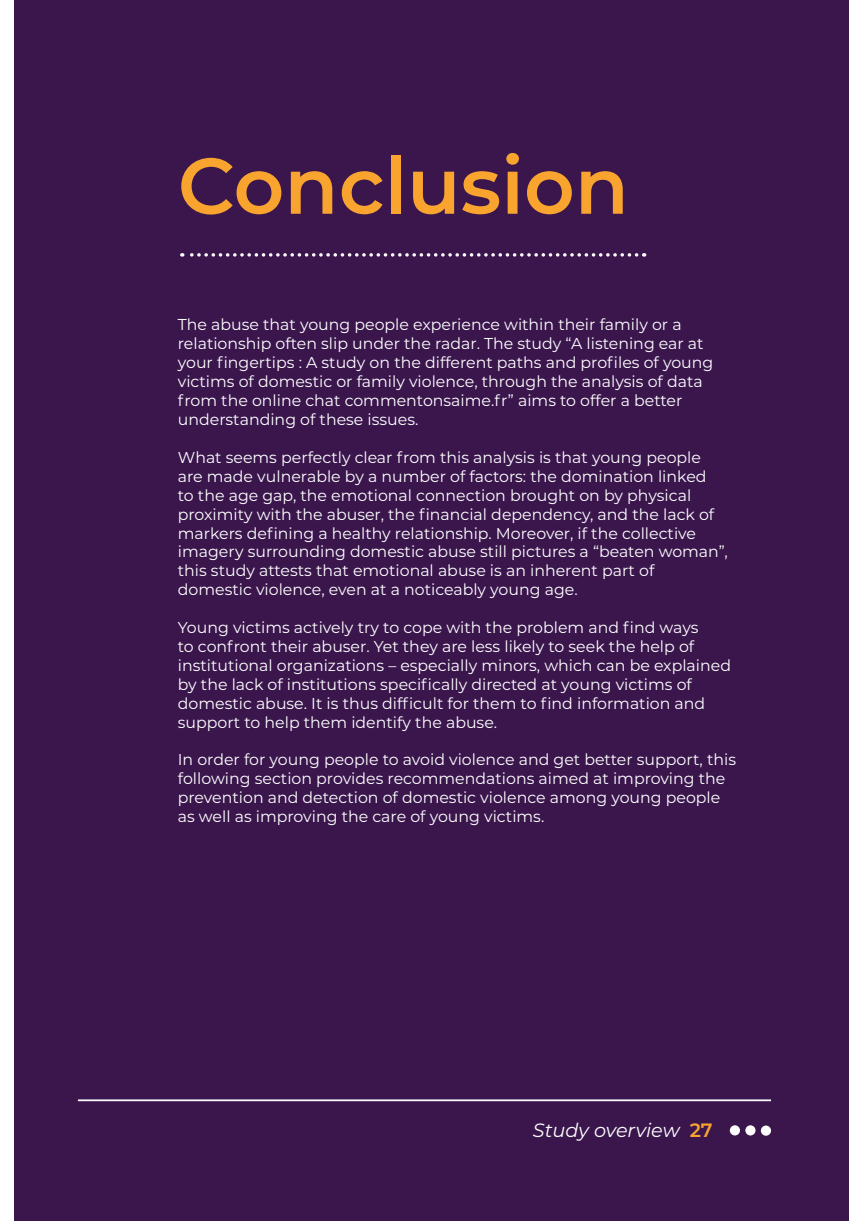
<style>
.page{position:relative;width:849px;height:1221px;background:#fff}
.page>*{position:absolute;margin:0;border:0;box-sizing:border-box;transform-origin:0 0}
.Semibold_Left{font:600 78.75px "Montserrat";color:#f9a42e}
.t1{font:italic 19.25px "Montserrat";color:#fff}
.Grey_Left__Reg{font:15.75px/18.9px "Montserrat";color:#fff}
.s1{font-weight:600;font-style:normal;color:#f9a42e}
</style>
<div class="page">
<div style="left:15px;top:0;width:833px;height:1220px;background:#3a164d"></div>
<svg style="left:182px;top:253px;width:454px;height:3px"></svg>
<div style="left:729px;top:1125px;width:10px;height:10px;background:#fff;border-radius:50%"></div>
<div style="left:745px;top:1125px;width:10px;height:10px;background:#fff;border-radius:50%"></div>
<div style="left:760px;top:1125px;width:10px;height:10px;background:#fff;border-radius:50%"></div>
<hr style="left:78px;top:1099px;width:692px;height:2px;background:#fff">
<p class="Semibold_Left" style="left:178px;top:130px;width:452px">Conclusion</p>
<p class="Grey_Left__Reg" style="left:178px;top:315px;width:527px">The abuse that young people experience within their family or a relationship often slip under the radar. The study “A listening ear at</p>
<p class="Grey_Left__Reg" style="left:178px;top:353px;width:537px">your fingertips : A study on the different paths and profiles of young victims of domestic or family violence, through the analysis of data</p>
<p class="Grey_Left__Reg" style="left:178px;top:390px;width:506px">from the online chat commentonsaime.fr” aims to offer a better understanding of these issues.</p>
<p class="Grey_Left__Reg" style="left:178px;top:447px;width:524px">What seems perfectly clear from this analysis is that young people</p>
<p class="Grey_Left__Reg" style="left:178px;top:466px;width:530px">are made vulnerable by a number of factors: the domination linked</p>
<p class="Grey_Left__Reg" style="left:178px;top:485px;width:514px">to the age gap, the emotional connection brought on by physical</p>
<p class="Grey_Left__Reg" style="left:178px;top:504px;width:538px">proximity with the abuser, the financial dependency, and the lack of markers defining a healthy relationship. Moreover, if the collective</p>
<p class="Grey_Left__Reg" style="left:178px;top:542px;width:551px">imagery surrounding domestic abuse still pictures a “beaten woman”,</p>
<p class="Grey_Left__Reg" style="left:178px;top:560px;width:478px">this study attests that emotional abuse is an inherent part of</p>
<p class="Grey_Left__Reg" style="left:178px;top:579px;width:401px">domestic violence, even at a noticeably young age.</p>
<p class="Grey_Left__Reg" style="left:178px;top:617px;width:554px">Young victims actively try to cope with the problem and find ways<br>to confront their abuser. Yet they are less likely to seek the help of institutional organizations – especially minors, which can be explained</p>
<p class="Grey_Left__Reg" style="left:178px;top:674px;width:515px">by the lack of institutions specifically directed at young victims of</p>
<p class="Grey_Left__Reg" style="left:178px;top:693px;width:529px">domestic abuse. It is thus difficult for them to find information and support to help them identify the abuse.</p>
<p class="Grey_Left__Reg" style="left:178px;top:749px;width:559px">In order for young people to avoid violence and get better support, this following section provides recommendations aimed at improving the prevention and detection of domestic violence among young people</p>
<p class="Grey_Left__Reg" style="left:178px;top:806px;width:368px">as well as improving the care of young victims.</p>
<p class="t1" style="left:532px;top:1116px;width:181px">Study overview <span class="s1">27</span></p>
</div>
